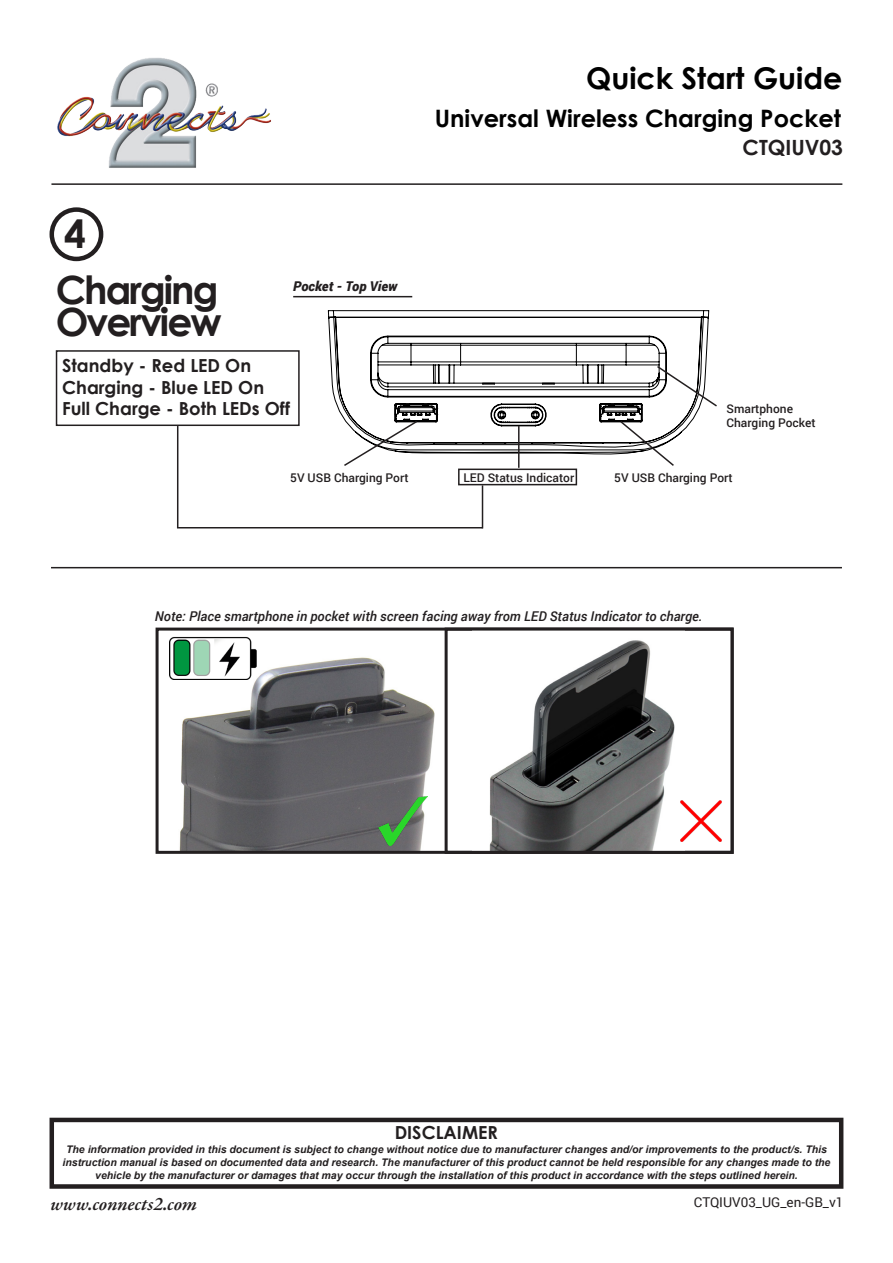
<style>
.page{position:relative;width:893px;height:1263px;background:#fff}
.page>*{position:absolute;margin:0;border:0;box-sizing:border-box;transform-origin:0 0}
.t1{font:700 39px "Century Gothic";letter-spacing:-.05em;color:#231f20}
.t2{font:700 30px "Century Gothic";color:#000}
.t3{font:700 24px "Century Gothic";color:#000}
.t4{font:700 21px "Century Gothic";color:#231f20}
.t5{font:italic 600 19.5px "Garamond Premr Pro";letter-spacing:-.005em;color:#231f20}
.t6{font:700 18px "Century Gothic";color:#231f20}
.t7{font:italic 500 13.5px "Roboto";color:#231f20}
.t8{font:13.5px "Roboto";color:#231f20}
.t9{font:italic 900 13.5px "Roboto";color:#231f20}
.t10{font:500 12px "Roboto";color:#231f20}
.t11{font:italic 700 10.5px/12.6px "Arial";color:#231f20;text-align:center}
</style>
<div class="page">
<div style="left:50px;top:1118px;width:793px;height:71px;border:4px solid #231f20"></div>
<img style="left:169px;top:632px;width:276px;height:218px">
<div style="left:156px;top:628px;width:578px;height:226px;border:3px solid #231f20"></div>
<img style="left:489px;top:640px;width:186px;height:210px">
<div style="left:445px;top:628px;width:289px;height:226px;border:3px solid #231f20"></div>
<img style="left:378px;top:796px;width:49px;height:49px">
<img style="left:680px;top:800px;width:42px;height:42px">
<img style="left:170px;top:631px;width:87px;height:49px">
<hr style="left:321px;top:294px;width:1px;height:175px;background:#c0c0c0">
<hr style="left:321px;top:294px;width:395px;height:1px;background:#c0c0c0">
<hr style="left:892px;top:294px;width:1px;height:175px;background:#c0c0c0">
<hr style="left:321px;top:1262px;width:395px;height:1px;background:#c0c0c0">
<svg style="left:327px;top:310px;width:383px;height:145px"></svg>
<svg style="left:600px;top:405px;width:12px;height:16px"></svg>
<hr style="left:518px;top:426px;width:2px;height:42px;background:#231f20">
<svg style="left:619px;top:414px;width:56px;height:52px"></svg>
<svg style="left:342px;top:405px;width:81px;height:61px"></svg>
<svg style="left:655px;top:364px;width:62px;height:44px"></svg>
<hr style="left:293px;top:296px;width:119px;height:1px;background:#231f20">
<div style="left:56px;top:350px;width:244px;height:76px;border:2px solid #231f20"></div>
<hr style="left:177px;top:426px;width:1px;height:102px;background:#231f20">
<hr style="left:177px;top:527px;width:305px;height:1px;background:#231f20">
<div style="left:458px;top:469px;width:119px;height:16px;border:2px solid #231f20"></div>
<hr style="left:482px;top:485px;width:1px;height:43px;background:#231f20">
<img style="left:57px;top:57px;width:214px;height:111px">
<hr style="left:51px;top:183px;width:791px;height:2px;background:#231f20">
<div style="left:50px;top:207px;width:53px;height:54px;border:4px solid #231f20;border-radius:50%"></div>
<hr style="left:51px;top:567px;width:791px;height:1px;background:#231f20">
<p class="t2" style="left:586px;top:55px;width:258px">Quick Start Guide</p>
<p class="t3" style="left:435px;top:100px;width:408px">Universal Wireless Charging Pocket</p>
<p class="t1" style="left:64px;top:204px;width:23px">4</p>
<p class="t1" style="left:56px;top:260px;width:164px">Charging</p>
<p class="t9" style="left:293px;top:277px;width:106px">Pocket - Top View</p>
<p class="t1" style="left:56px;top:292px;width:167px">Overview</p>
<p class="t6" style="left:62px;top:352px;width:190px">Standby - Red LED On</p>
<p class="t6" style="left:62px;top:373px;width:203px">Charging - Blue LED On</p>
<p class="t6" style="left:62px;top:395px;width:229px">Full Charge - Both LEDs Off</p>
<p class="t4" style="left:743px;top:131px;width:102px">CTQIUV03</p>
<p class="t10" style="left:726px;top:400px;width:68px">Smartphone</p>
<p class="t10" style="left:726px;top:415px;width:91px">Charging Pocket</p>
<p class="t10" style="left:290px;top:469px;width:120px">5V USB Charging Port</p>
<p class="t10" style="left:463px;top:469px;width:112px">LED Status Indicator</p>
<p class="t10" style="left:614px;top:469px;width:120px">5V USB Charging Port</p>
<p class="t7" style="left:155px;top:607px;width:549px">Note: Place smartphone in pocket with screen facing away from LED Status Indicator to charge.</p>
<p class="t6" style="left:395px;top:1119px;width:105px">DISCLAIMER</p>
<p class="t11" style="left:63px;top:1144px;width:769px">The information provided in this document is subject to change without notice due to manufacturer changes and/or improvements to the product/s. This instruction manual is based on documented data and research. The manufacturer of this product cannot be held responsible for any changes made to the vehicle by the manufacturer or damages that may occur through the installation of this product in accordance with the steps outlined herein.</p>
<p class="t5" style="left:51px;top:1192px;width:148px">www.connects2.com</p>
<p class="t8" style="left:694px;top:1193px;width:151px">CTQIUV03_UG_en-GB_v1</p>
</div>
